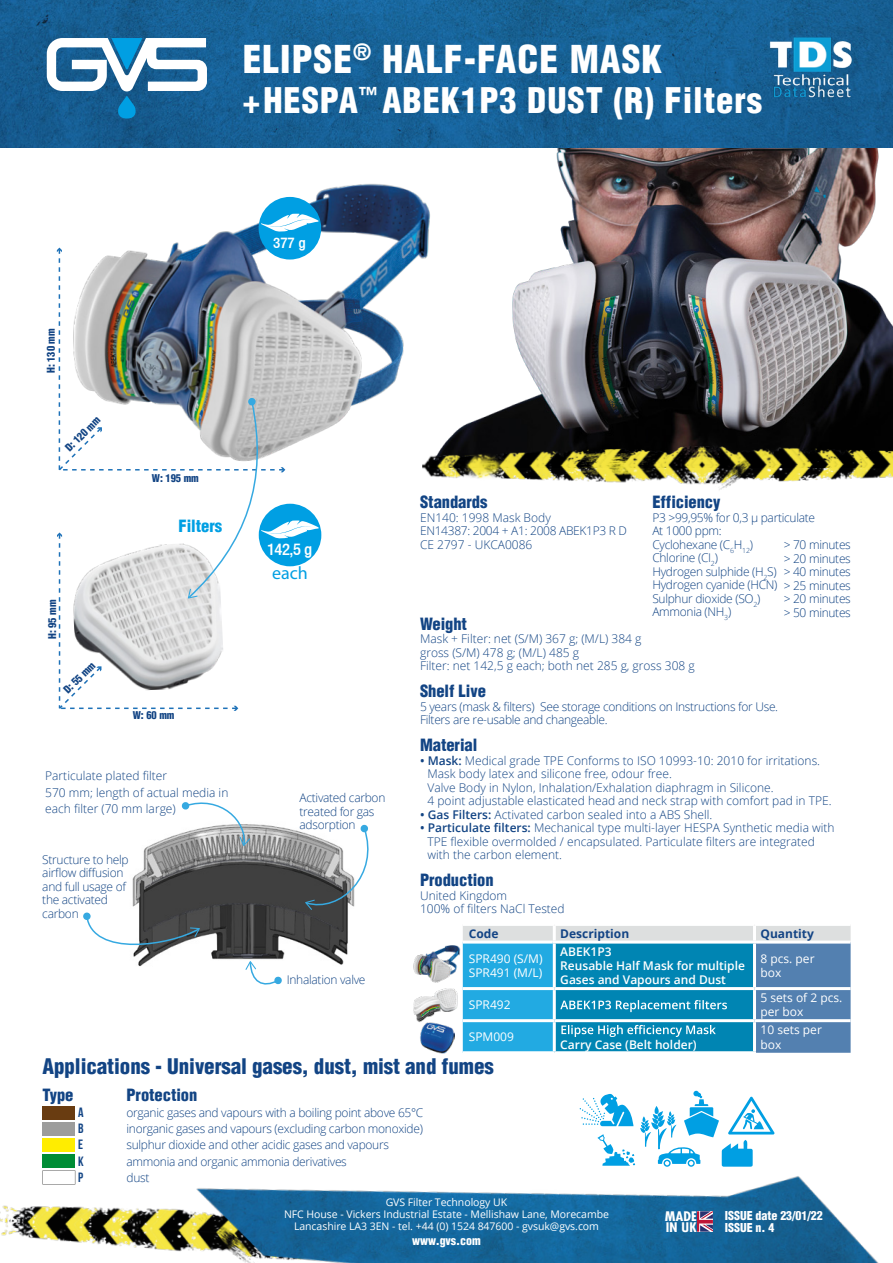
<style>
.page{position:relative;width:893px;height:1263px;background:#fff}
.page>*{position:absolute;margin:0;border:0;box-sizing:border-box;transform-origin:0 0}
.t1{font:900 condensed 37.5px "Helvetica";letter-spacing:.03em;color:#fff}
.t2{font:900 condensed 34.5px "Helvetica";letter-spacing:.03em;color:#fff}
.t3{font:900 condensed 21px "Helvetica";letter-spacing:-.005em;color:#124484}
.t4{font:18px "Myriad Pro";color:#009fe3}
.t5{font:900 condensed 16.5px "Helvetica";letter-spacing:-.005em;color:#124484}
.t6{font:900 condensed 16.5px "Helvetica";letter-spacing:-.005em;color:#009fe3}
.t7{font:500 condensed 16.5px "Helvetica 67";color:#fff}
.t8{font:500 condensed 15px "Helvetica 67";color:#fff}
.t9{font:13.5px "Bebas Neue";color:#124484}
.t10{font:700 condensed 12.9px/10.5px "Futura";color:#fff;scale:1.13 1}
.t11{font:300 12px/13.5px "Open Sans";color:#124484}
.t12{font:300 12px/13.5px "Open Sans";letter-spacing:-.025em;color:#124484}
.t13{font:600 12px/14.4px "Open Sans";color:#fff}
.t14{font:12px/14.4px "Open Sans";color:#fff}
.t15{font:900 condensed 12px/11.2px "Helvetica";letter-spacing:-.005em;color:#fff}
.t16{font:700 12px "Open Sans";color:#134485}
.t17{font:10.5px/12px "Open Sans";letter-spacing:-.005em;color:#fff;text-align:center}
.t18{font:900 condensed 10.5px "Helvetica";letter-spacing:-.005em;color:#124484}
.s1{font-weight:600}
</style>
<div class="page">
<img style="left:456px;top:148px;width:437px;height:292px">
<img style="left:427px;top:440px;width:466px;height:50px">
<img style="left:0;top:1205px;width:183px;height:47px">
<img style="left:0;top:0;width:893px;height:148px">
<img style="left:183px;top:1176px;width:696px;height:87px">
<img style="left:132px;top:824px;width:216px;height:142px">
<img style="left:59px;top:183px;width:397px;height:289px">
<svg style="left:57px;top:248px;width:262px;height:463px"></svg>
<div style="left:259px;top:197px;width:62px;height:62px;background:#009fe3;border-radius:50%"></div>
<svg style="left:261px;top:214px;width:58px;height:18px"></svg>
<svg style="left:697px;top:1211px;width:16px;height:21px"></svg>
<img style="left:767px;top:37px;width:86px;height:62px">
<svg style="left:580px;top:1091px;width:194px;height:76px"></svg>
<svg style="left:83px;top:912px;width:8px;height:8px"></svg>
<svg style="left:85px;top:914px;width:116px;height:44px"></svg>
<svg style="left:181px;top:802px;width:69px;height:44px"></svg>
<svg style="left:245px;top:961px;width:37px;height:24px"></svg>
<svg style="left:304px;top:824px;width:65px;height:90px"></svg>
<div style="left:42px;top:1106px;width:33px;height:14px;background:#693c11"></div>
<div style="left:42px;top:1122px;width:33px;height:14px;background:#9d9d9c"></div>
<div style="left:42px;top:1138px;width:33px;height:14px;background:#ffed00"></div>
<div style="left:42px;top:1154px;width:33px;height:14px;background:#008d36"></div>
<svg style="left:42px;top:1170px;width:33px;height:14px"></svg>
<img style="left:413px;top:943px;width:50px;height:40px">
<img style="left:413px;top:988px;width:45px;height:34px">
<svg style="left:463px;top:926px;width:388px;height:127px;background:#4ea3c9"></svg>
<img style="left:420px;top:1022px;width:35px;height:31px">
<svg style="left:47px;top:38px;width:160px;height:81px"></svg>
<h1 class="t1" style="left:243px;top:35px;width:421px">ELIPSE<sup>®</sup> HALF-FACE MASK</h1>
<h2 class="t2" style="left:243px;top:79px;width:521px">+ HESPA<sup>™</sup> ABEK1P3 DUST (R) Filters</h2>
<p class="t18" style="left:44px;top:373px;width:46px;rotate:-90deg">H: 130 mm</p>
<p class="t18" style="left:62px;top:445px;width:46px;rotate:-45deg">D: 120 mm</p>
<p class="t18" style="left:46px;top:639px;width:41px;rotate:-90deg">H: 95 mm</p>
<p class="t18" style="left:61px;top:687px;width:41px;rotate:-45deg">D: 55 mm</p>
<p class="t18" style="left:152px;top:471px;width:48px">W: 195 mm</p>
<h3 class="t6" style="left:178px;top:516px;width:45px">Filters</h3>
<p class="t18" style="left:133px;top:709px;width:43px">W: 60 mm</p>
<p class="t11" style="left:45px;top:767px;width:185px;line-height:16.5px">Particulate plated filter<br>570 mm; length of actual media in each filter (70 mm large)</p>
<p class="t12" style="left:42px;top:852px;width:88px">Structure to help airflow diffusion and full usage of the activated carbon</p>
<p class="t8" style="left:273px;top:234px;width:34px">377 g</p>
<h3 class="t7" style="left:267px;top:539px;width:47px">142,5 g</h3>
<h3 class="t4" style="left:272px;top:562px;width:37px">each</h3>
<p class="t12" style="left:300px;top:791px;width:87px">Activated carbon treated for gas adsorption</p>
<p class="t12" style="left:287px;top:973px;width:80px">Inhalation valve</p>
<h3 class="t5" style="left:420px;top:492px;width:69px">Standards</h3>
<p class="t11" style="left:420px;top:510px;width:208px">EN140: 1998 Mask Body<br>EN14387: 2004 + A1: 2008 ABEK1P3 R D<br>CE 2797 - UKCA0086</p>
<h3 class="t5" style="left:652px;top:492px;width:70px">Efficiency</h3>
<p class="t12" style="left:652px;top:510px;width:164px">P3 &gt;99,95% for 0,3 μ particulate<br>At 1000 ppm:<br>Cyclohexane (C<sub>6</sub>H<sub>12</sub>)<br>Chlorine (CI<sub>2</sub>)<br>Hydrogen sulphide (H<sub>2</sub>S)<br>Hydrogen cyanide (HCN)<br>Sulphur dioxide (SO<sub>2</sub>)<br>Ammonia (NH<sub>3</sub>)</p>
<p class="t12" style="left:784px;top:538px;width:69px;text-align:justify">&gt; 70 minutes &gt; 20 minutes &gt; 40 minutes &gt; 25 minutes &gt; 20 minutes &gt; 50 minutes</p>
<h3 class="t5" style="left:420px;top:613px;width:49px">Weight</h3>
<p class="t11" style="left:420px;top:632px;width:276px">Mask + Filter: net (S/M) 367 g; (M/L) 384 g<br>gross (S/M) 478 g; (M/L) 485 g<br>Filter: net 142,5 g each; both net 285 g, gross 308 g</p>
<h3 class="t5" style="left:420px;top:681px;width:67px">Shelf Live</h3>
<p class="t12" style="left:420px;top:699px;width:360px">5 years (mask &amp; filters) See storage conditions on Instructions for Use.<br>Filters are re-usable and changeable.</p>
<h3 class="t5" style="left:420px;top:735px;width:59px">Material</h3>
<p class="t11" style="left:428px;top:753px;width:405px;text-indent:-8px"><span class="s1">• Mask:</span> Medical grade TPE Conforms to ISO 10993-10: 2010 for irritations.<br>Mask body latex and silicone free, odour free.<br>Valve Body in Nylon, Inhalation/Exhalation diaphragm in Silicone.<br>4 point adjustable elasticated head and neck strap with comfort pad in TPE.</p>
<p class="t11" style="left:420px;top:807px;width:294px"><span class="s1">• Gas Filters:</span> Activated carbon sealed into a ABS Shell.</p>
<p class="t11" style="left:428px;top:821px;width:409px;text-indent:-8px"><span class="s1">• Particulate filters:</span> Mechanical type multi-layer HESPA Synthetic media with<br>TPE flexible overmolded / encapsulated. Particulate filters are integrated with the carbon element.</p>
<h3 class="t5" style="left:420px;top:870px;width:75px">Production</h3>
<p class="t11" style="left:420px;top:888px;width:146px">United Kingdom<br>100% of filters NaCl Tested</p>
<p class="t16" style="left:469px;top:925px;width:31px">Code</p>
<p class="t16" style="left:560px;top:925px;width:70px">Description</p>
<p class="t16" style="left:760px;top:925px;width:55px">Quantity</p>
<p class="t14" style="left:469px;top:951px;width:75px">SPR490 (S/M)<br>SPR491 (M/L)</p>
<p class="t13" style="left:560px;top:944px;width:186px">ABEK1P3<br>Reusable Half Mask for multiple<br>Gases and Vapours and Dust</p>
<p class="t14" style="left:760px;top:951px;width:56px">8 pcs. per box</p>
<p class="t14" style="left:469px;top:997px;width:43px">SPR492</p>
<p class="t14" style="left:760px;top:990px;width:83px">5 sets of 2 pcs. per box</p>
<p class="t14" style="left:469px;top:1029px;width:47px">SPM009</p>
<p class="t13" style="left:560px;top:1037px;width:138px">Carry Case (Belt holder)</p>
<p class="t14" style="left:760px;top:1022px;width:63px">10 sets per box</p>
<h3 class="t3" style="left:43px;top:1053px;width:453px">Applications - Universal gases, dust, mist and fumes</h3>
<h3 class="t5" style="left:42px;top:1084px;width:32px">Type</h3>
<h3 class="t5" style="left:126px;top:1084px;width:72px">Protection</h3>
<p class="t9" style="left:78px;top:1105px;width:7px">A</p>
<p class="t12" style="left:126px;top:1105px;width:298px">organic gases and vapours with a boiling point above 65°C</p>
<p class="t9" style="left:78px;top:1121px;width:7px">B</p>
<p class="t12" style="left:126px;top:1122px;width:298px">inorganic gases and vapours (excluding carbon monoxide)</p>
<p class="t9" style="left:78px;top:1137px;width:6px">E</p>
<p class="t12" style="left:126px;top:1138px;width:264px">sulphur dioxide and other acidic gases and vapours</p>
<p class="t9" style="left:78px;top:1153px;width:7px">K</p>
<p class="t12" style="left:126px;top:1154px;width:222px">ammonia and organic ammonia derivatives</p>
<p class="t9" style="left:78px;top:1170px;width:7px">P</p>
<p class="t12" style="left:126px;top:1171px;width:24px">dust</p>
<p class="t17" style="left:284px;top:1196px;width:326px">GVS Filter Technology UK<br>NFC House - Vickers Industrial Estate - Mellishaw Lane, Morecambe<br>Lancashire LA3 3EN - tel. +44 (0) 1524 847600 - gvsuk@gvs.com</p>
<p class="t15" style="left:412px;top:1235px;width:70px">www.gvs.com</p>
<p class="t10" style="left:665px;top:1211px;width:29px">MADE<br>IN UK</p>
<p class="t15" style="left:725px;top:1210px;width:99px">ISSUE date 23/01/22<br>ISSUE n. 4</p>
</div>
